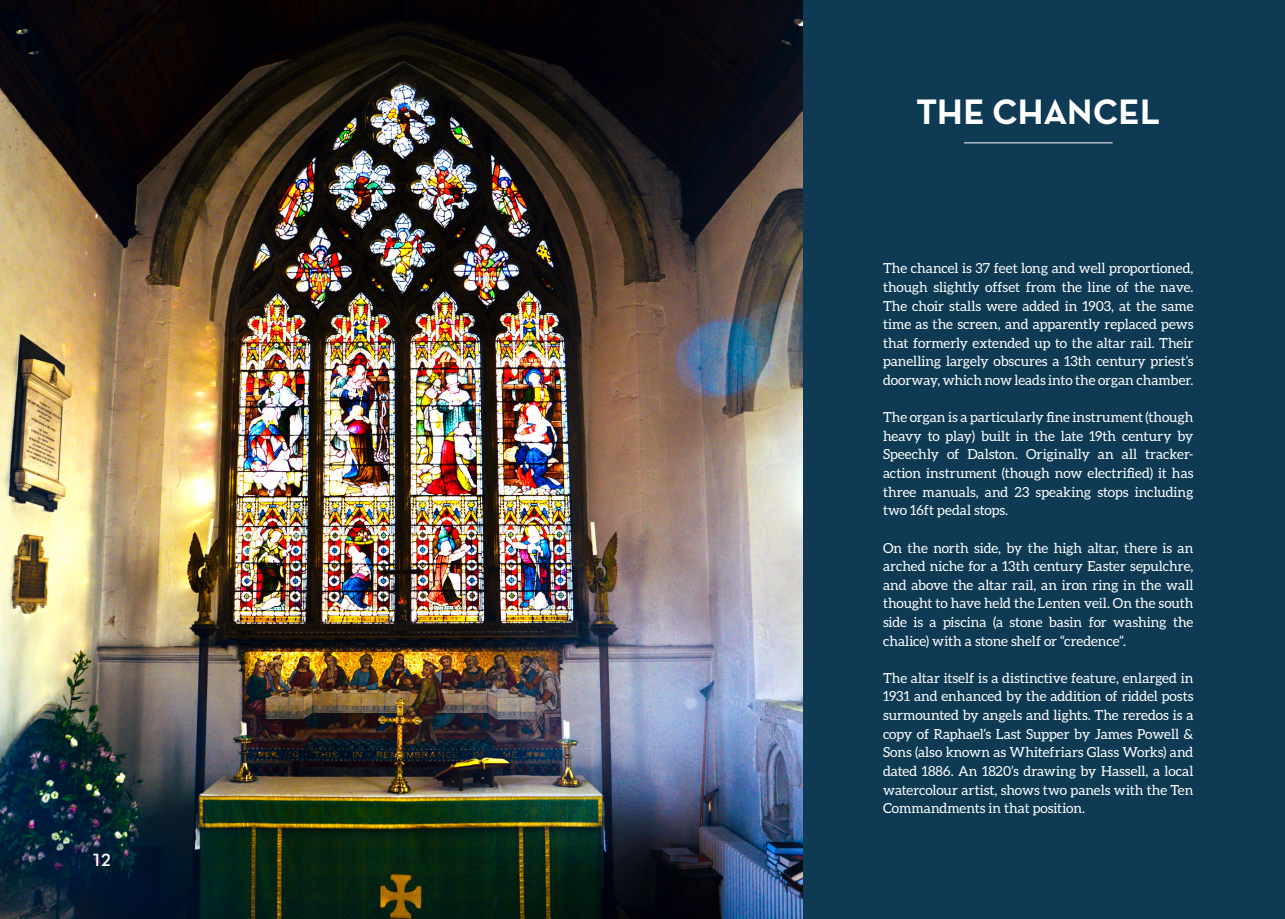
<style>
.page{position:relative;width:1285px;height:919px;background:#fff}
.page>*{position:absolute;margin:0;border:0;box-sizing:border-box;transform-origin:0 0}
.Body_1{font:36px "Neutra Text TF Bold Alt";color:#fff}
.t1{font:18px "Neutra Text TF Demi Alt";color:#fff}
.Body_1-2{font:13.8px/18.6px "Aleo";color:#fff;text-align:justify}
</style>
<div class="page">
<div style="left:721px;top:0;width:563px;height:918px;background:#0e3a54"></div>
<img style="left:0;top:0;width:802px;height:918px">
<hr style="left:963px;top:143px;width:149px;height:1px;background:#fff">
<p class="t1" style="left:91px;top:848px;width:21px">12</p>
<p class="Body_1" style="left:916px;top:90px;width:245px">THE CHANCEL</p>
<p class="Body_1-2" style="left:882px;top:259px;width:312px">The chancel is 37 feet long and well proportioned, though slightly offset from the line of the nave.<br>The choir stalls were added in 1903, at the same time as the screen, and apparently replaced pews that formerly extended up to the altar rail. Their panelling largely obscures a 13th century priest’s doorway, which now leads into the organ chamber.</p>
<p class="Body_1-2" style="left:882px;top:408px;width:312px">The organ is a particularly fine instrument (though heavy to play) built in the late 19th century by Speechly of Dalston. Originally an all tracker&shy;action instrument (though now electrified) it has three manuals, and 23 speaking stops including two 16ft pedal stops.</p>
<p class="Body_1-2" style="left:882px;top:538px;width:312px">On the north side, by the high altar, there is an arched niche for a 13th century Easter sepulchre, and above the altar rail, an iron ring in the wall thought to have held the Lenten veil. On the south side is a piscina (a stone basin for washing the chalice) with a stone shelf or “credence”.</p>
<p class="Body_1-2" style="left:882px;top:668px;width:312px">The altar itself is a distinctive feature, enlarged in 1931 and enhanced by the addition of riddel posts surmounted by angels and lights. The reredos is a copy of Raphael’s Last Supper by James Powell &amp; Sons (also known as Whitefriars Glass Works) and dated 1886. An 1820’s drawing by Hassell, a local watercolour artist, shows two panels with the Ten Commandments in that position.</p>
</div>
